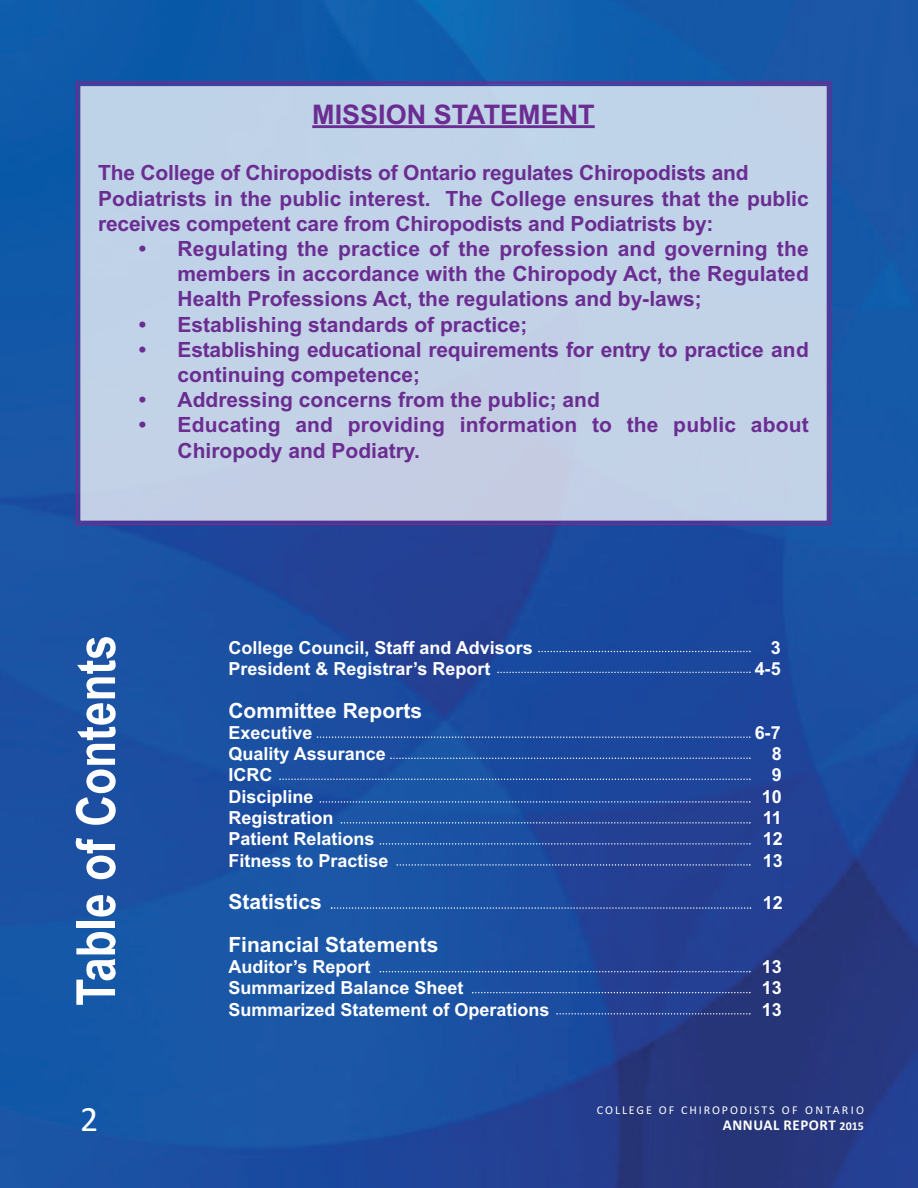
<style>
.page{position:relative;width:918px;height:1188px;background:#fff}
.page>*{position:absolute;margin:0;border:0;box-sizing:border-box;transform-origin:0 0}
.t1{font:700 54px "Arial Narrow";color:#fff}
.t2{font:36px "Calibri";color:#fff}
.t3{font:700 27px "Arial";color:#6b2d91}
.t4{font:700 21px/25.2px "Arial";color:#6b2d91}
.t5{font:700 21px "Arial";color:#fff}
.t6{font:700 18px "Arial";color:#fff}
.t7{font:700 15px "Calibri";letter-spacing:.04em;color:#fff}
.t8{font:12px "Calibri";letter-spacing:.16em;color:#fff}
.s1{font-size:12px}
</style>
<div class="page">
<img style="left:0;top:0;width:918px;height:1188px">
<svg style="left:397px;top:864px;width:354px;height:2px"></svg>
<svg style="left:380px;top:843px;width:371px;height:2px"></svg>
<svg style="left:341px;top:822px;width:410px;height:2px"></svg>
<svg style="left:320px;top:801px;width:431px;height:2px"></svg>
<svg style="left:279px;top:779px;width:472px;height:1px"></svg>
<svg style="left:390px;top:757px;width:361px;height:2px"></svg>
<svg style="left:317px;top:736px;width:434px;height:2px"></svg>
<svg style="left:538px;top:651px;width:213px;height:1px"></svg>
<svg style="left:497px;top:672px;width:254px;height:1px"></svg>
<svg style="left:380px;top:971px;width:371px;height:1px"></svg>
<svg style="left:472px;top:992px;width:279px;height:1px"></svg>
<svg style="left:556px;top:1013px;width:195px;height:2px"></svg>
<div style="left:80px;top:86px;width:747px;height:435px;background:#c2d2e7"></div>
<div style="left:76px;top:81px;width:755px;height:444px;border:2px solid #6b2d91"></div>
<hr style="left:312px;top:125px;width:283px;height:3px;background:#6b2d91">
<svg style="left:331px;top:907px;width:420px;height:2px"></svg>
<p class="t3" style="left:312px;top:99px;width:284px">MISSION STATEMENT</p>
<p class="t4" style="left:98px;top:161px;width:712px">The College of Chiropodists of Ontario regulates Chiropodists and<br>Podiatrists in the public interest. The College ensures that the public receives competent care from Chiropodists and Podiatrists by:</p>
<p class="t4" style="left:178px;top:236px;width:633px;text-align:justify;text-indent:-39px">• Regulating the practice of the profession and governing the members in accordance with the Chiropody Act, the Regulated Health Professions Act, the regulations and by-laws;</p>
<p class="t4" style="left:139px;top:312px;width:390px">• Establishing standards of practice;</p>
<p class="t4" style="left:178px;top:337px;width:633px;text-indent:-39px">• Establishing educational requirements for entry to practice and continuing competence;</p>
<p class="t4" style="left:139px;top:387px;width:463px">• Addressing concerns from the public; and</p>
<p class="t4" style="left:178px;top:413px;width:633px;text-indent:-39px">• Educating and providing information to the public about<br>Chiropody and Podiatry.</p>
<h1 class="t1" style="left:65px;top:1006px;width:372px;rotate:-90deg">Table of Contents</h1>
<p class="t6" style="left:228px;top:637px;width:306px">College Council, Staff and Advisors</p>
<p class="t6" style="left:771px;top:637px;width:12px">3</p>
<p class="t6" style="left:228px;top:658px;width:264px">President &amp; Registrar’s Report</p>
<p class="t6" style="left:755px;top:658px;width:28px">4-5</p>
<p class="t5" style="left:228px;top:698px;width:195px">Committee Reports</p>
<p class="t6" style="left:228px;top:722px;width:86px">Executive</p>
<p class="t6" style="left:755px;top:722px;width:28px">6-7</p>
<p class="t6" style="left:228px;top:743px;width:159px">Quality Assurance</p>
<p class="t6" style="left:772px;top:743px;width:12px">8</p>
<p class="t6" style="left:228px;top:765px;width:45px">ICRC</p>
<p class="t6" style="left:772px;top:765px;width:12px">9</p>
<p class="t6" style="left:228px;top:786px;width:87px">Discipline</p>
<p class="t6" style="left:762px;top:786px;width:22px">10</p>
<p class="t6" style="left:228px;top:807px;width:107px">Registration</p>
<p class="t6" style="left:763px;top:807px;width:21px">11</p>
<p class="t6" style="left:228px;top:829px;width:148px">Patient Relations</p>
<p class="t6" style="left:763px;top:829px;width:22px">12</p>
<p class="t6" style="left:228px;top:850px;width:162px">Fitness to Practise</p>
<p class="t6" style="left:763px;top:850px;width:22px">13</p>
<p class="t5" style="left:228px;top:890px;width:95px">Statistics</p>
<p class="t6" style="left:763px;top:893px;width:22px">12</p>
<p class="t5" style="left:228px;top:932px;width:212px">Financial Statements</p>
<p class="t6" style="left:228px;top:956px;width:143px">Auditor’s Report</p>
<p class="t6" style="left:762px;top:956px;width:22px">13</p>
<p class="t6" style="left:228px;top:978px;width:237px">Summarized Balance Sheet</p>
<p class="t6" style="left:762px;top:978px;width:22px">13</p>
<p class="t6" style="left:228px;top:999px;width:323px">Summarized Statement of Operations</p>
<p class="t6" style="left:762px;top:999px;width:22px">13</p>
<h2 class="t2" style="left:80px;top:1098px;width:20px">2</h2>
<p class="t8" style="left:597px;top:1103px;width:269px">COLLEGE OF CHIROPODISTS OF ONTARIO</p>
<p class="t7" style="left:723px;top:1116px;width:143px">ANNUAL REPORT <span class="s1">2015</span></p>
</div>
